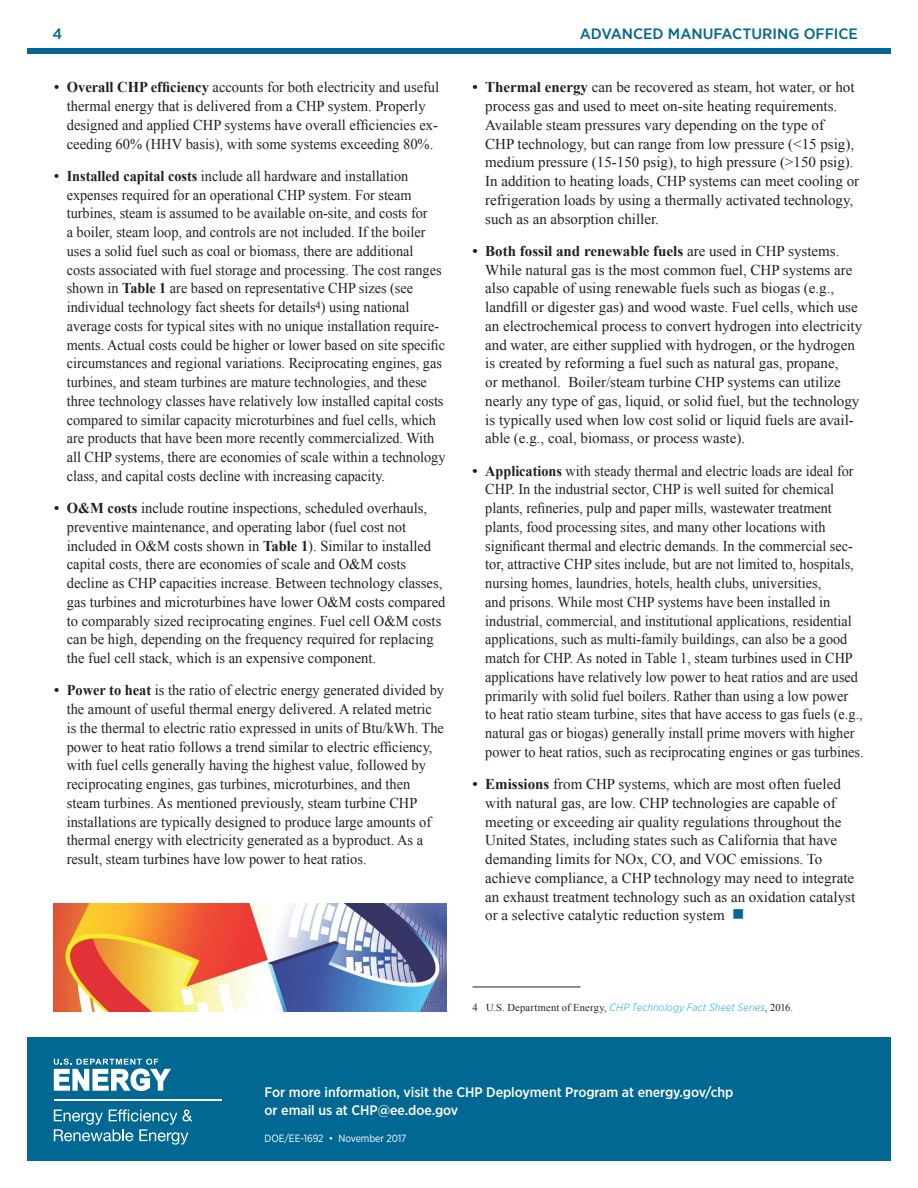
<style>
.page{position:relative;width:918px;height:1188px;background:#fff}
.page>*{position:absolute;margin:0;border:0;box-sizing:border-box;transform-origin:0 0}
.t1{font:15px/18.8px "Times New Roman";color:#231f20}
.t2{font:15px/18.8px "Times New Roman";color:#231f20;scale:.95 1}
.t3{font:15px/18.8px "Times New Roman";color:#231f20;scale:.96 1}
.t4{font:500 15px "Gotham Narrow";color:#006893;scale:1.1 1}
.t5{font:500 13.8px/18px "Gotham Narrow";letter-spacing:-.005em;color:#fff}
.footnote{font:10.5px "Times New Roman";letter-spacing:.015em;color:#231f20}
.t6{font:10.5px "Gotham Narrow";letter-spacing:-.005em;color:#fff}
.s1{font-weight:700}
.s2{color:#006893}
.s3{font-family:"Gotham Narrow";font-weight:300;font-style:italic;color:#00a5e3}
</style>
<div class="page">
<img style="left:53px;top:904px;width:393px;height:107px">
<hr style="left:472px;top:987px;width:108px;height:1px;background:#231f20">
<div style="left:27px;top:48px;width:864px;height:6px;background:#006893"></div>
<div style="left:27px;top:1038px;width:864px;height:123px;background:#006893"></div>
<svg style="left:54px;top:1059px;width:117px;height:32px"></svg>
<hr style="left:54px;top:1099px;width:168px;height:2px;background:#fff">
<svg style="left:54px;top:1109px;width:139px;height:36px"></svg>
<p class="t4" style="left:52px;top:24px;width:10px">4</p>
<p class="t4" style="left:580px;top:24px;width:254px">ADVANCED MANUFACTURING OFFICE</p>
<p class="t1" style="left:67px;top:78px;width:374px;text-indent:-13px"><span class="s1">• Overall CHP efficiency</span> accounts for both electricity and useful thermal energy that is delivered from a CHP system. Properly designed and applied CHP systems have overall efficiencies ex&shy;ceeding 60% (HHV basis), with some systems exceeding 80%.</p>
<p class="t2" style="left:67px;top:166px;width:400px;text-indent:-13px"><span class="s1">• Installed capital costs</span> include all hardware and installation expenses required for an operational CHP system. For steam turbines, steam is assumed to be available on-site, and costs for<br>a boiler, steam loop, and controls are not included. If the boiler uses a solid fuel such as coal or biomass, there are additional costs associated with fuel storage and processing. The cost ranges shown in <span class="s1">Table 1</span> are based on representative CHP sizes (see individual technology fact sheets for details<sup>4</sup>) using national average costs for typical sites with no unique installation require&shy;ments. Actual costs could be higher or lower based on site specific circumstances and regional variations. Reciprocating engines, gas turbines, and steam turbines are mature technologies, and these three technology classes have relatively low installed capital costs compared to similar capacity microturbines and fuel cells, which are products that have been more recently commercialized. With all CHP systems, there are economies of scale within a technology class, and capital costs decline with increasing capacity.</p>
<p class="t1" style="left:67px;top:499px;width:380px;text-indent:-13px"><span class="s1">• O&amp;M costs</span> include routine inspections, scheduled overhauls, preventive maintenance, and operating labor (fuel cost not included in O&amp;M costs shown in <span class="s1">Table 1</span>). Similar to installed capital costs, there are economies of scale and O&amp;M costs decline as CHP capacities increase. Between technology classes, gas turbines and microturbines have lower O&amp;M costs compared to comparably sized reciprocating engines. Fuel cell O&amp;M costs can be high, depending on the frequency required for replacing the fuel cell stack, which is an expensive component.</p>
<p class="t3" style="left:67px;top:681px;width:395px;text-indent:-13px"><span class="s1">• Power to heat</span> is the ratio of electric energy generated divided by the amount of useful thermal energy delivered. A related metric is the thermal to electric ratio expressed in units of Btu/kWh. The power to heat ratio follows a trend similar to electric efficiency, with fuel cells generally having the highest value, followed by reciprocating engines, gas turbines, microturbines, and then steam turbines. As mentioned previously, steam turbine CHP installations are typically designed to produce large amounts of thermal energy with electricity generated as a byproduct. As a result, steam turbines have low power to heat ratios.</p>
<p class="t1" style="left:485px;top:78px;width:375px;text-indent:-13px"><span class="s1">• Thermal energy</span> can be recovered as steam, hot water, or hot process gas and used to meet on-site heating requirements.<br>Available steam pressures vary depending on the type of<br>CHP technology, but can range from low pressure (&lt;15 psig), medium pressure (15-150 psig), to high pressure (&gt;150 psig).<br>In addition to heating loads, CHP systems can meet cooling or refrigeration loads by using a thermally activated technology, such as an absorption chiller.</p>
<p class="t1" style="left:485px;top:241px;width:378px;text-indent:-13px"><span class="s1">• Both fossil and renewable fuels</span> are used in CHP systems.<br>While natural gas is the most common fuel, CHP systems are also capable of using renewable fuels such as biogas (e.g., landfill or digester gas) and wood waste. Fuel cells, which use an electrochemical process to convert hydrogen into electricity and water, are either supplied with hydrogen, or the hydrogen is created by reforming a fuel such as natural gas, propane,<br>or methanol. Boiler/steam turbine CHP systems can utilize nearly any type of gas, liquid, or solid fuel, but the technology is typically used when low cost solid or liquid fuels are avail&shy;able (e.g., coal, biomass, or process waste).</p>
<p class="t2" style="left:485px;top:461px;width:400px;text-indent:-13px"><span class="s1">• Applications</span> with steady thermal and electric loads are ideal for CHP. In the industrial sector, CHP is well suited for chemical plants, refineries, pulp and paper mills, wastewater treatment plants, food processing sites, and many other locations with significant thermal and electric demands. In the commercial sec&shy;tor, attractive CHP sites include, but are not limited to, hospitals, nursing homes, laundries, hotels, health clubs, universities,<br>and prisons. While most CHP systems have been installed in industrial, commercial, and institutional applications, residential applications, such as multi-family buildings, can also be a good match for CHP. As noted in Table 1, steam turbines used in CHP applications have relatively low power to heat ratios and are used primarily with solid fuel boilers. Rather than using a low power<br>to heat ratio steam turbine, sites that have access to gas fuels (e.g., natural gas or biogas) generally install prime movers with higher power to heat ratios, such as reciprocating engines or gas turbines.</p>
<p class="t1" style="left:485px;top:775px;width:371px;text-indent:-13px"><span class="s1">• Emissions</span> from CHP systems, which are most often fueled with natural gas, are low. CHP technologies are capable of meeting or exceeding air quality regulations throughout the United States, including states such as California that have demanding limits for NOx, CO, and VOC emissions. To achieve compliance, a CHP technology may need to integrate an exhaust treatment technology such as an oxidation catalyst or a selective catalytic reduction system <span class="s2">■</span></p>
<p class="footnote" style="left:472px;top:1001px;width:322px">4 U.S. Department of Energy, <span class="s3">CHP Technology Fact Sheet Series</span>, 2016.</p>
<p class="t5" style="left:265px;top:1083px;width:470px">For more information, visit the CHP Deployment Program at energy.gov/chp or email us at CHP@ee.doe.gov</p>
<p class="t6" style="left:265px;top:1131px;width:143px">DOE/EE-1692 • November 2017</p>
</div>
